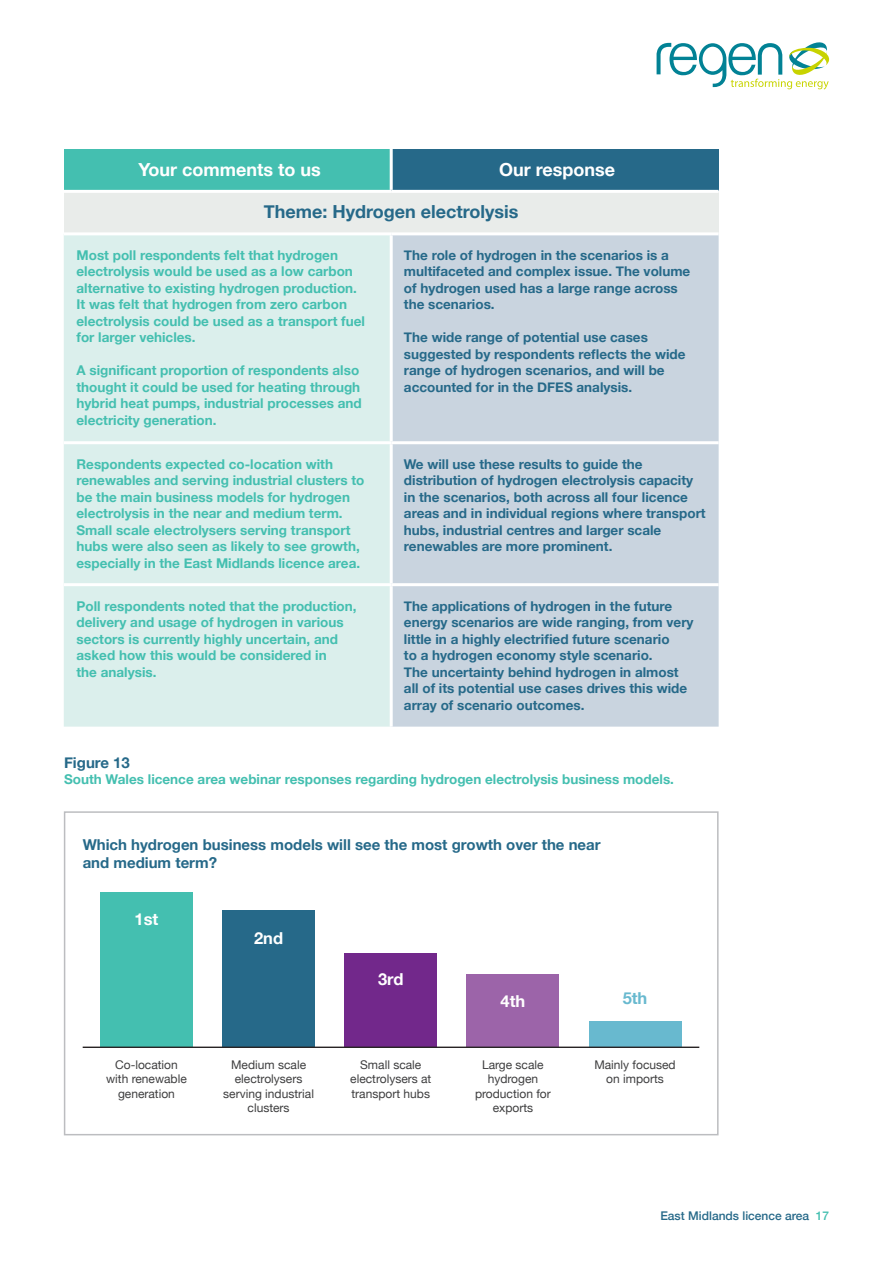
<style>
.page{position:relative;width:893px;height:1263px;background:#fff}
.page>*{position:absolute;margin:0;border:0;box-sizing:border-box;transform-origin:0 0}
.t1{font:700 18px "Helvetica Neue";color:#fff}
.t2{font:700 18px "Helvetica Neue";color:#266989}
.t3{font:700 16.5px "Helvetica Neue";color:#fff}
.t4{font:700 16.5px "Helvetica Neue";color:#68b9cf}
.t5{font:700 15px "Helvetica Neue";color:#266989}
.t6{font:700 13.5px/16.5px "Helvetica Neue";color:#44bfb0}
.t7{font:700 13.5px/16.5px "Helvetica Neue";color:#266989}
.t8{font:12px/14.4px "Helvetica Neue";color:#3e3e3f;text-align:center}
.t9{font:500 12px "Helvetica Neue";color:#266989}
.s1{color:#44bfb0}
</style>
<div class="page">
<svg style="left:657px;top:42px;width:172px;height:47px"></svg>
<div style="left:64px;top:149px;width:327px;height:42px;background:#44bfb0"></div>
<div style="left:391px;top:149px;width:328px;height:42px;background:#266989"></div>
<div style="left:64px;top:191px;width:655px;height:43px;background:#e9ecea"></div>
<div style="left:64px;top:235px;width:326px;height:492px;background:#dbefec"></div>
<div style="left:393px;top:235px;width:326px;height:492px;background:#c9d4df"></div>
<hr style="left:390px;top:149px;width:3px;height:41px;background:#fff">
<hr style="left:64px;top:232px;width:327px;height:3px;background:#fff">
<hr style="left:391px;top:232px;width:328px;height:3px;background:#fff">
<hr style="left:64px;top:441px;width:327px;height:3px;background:#fff">
<hr style="left:391px;top:441px;width:328px;height:3px;background:#fff">
<hr style="left:64px;top:583px;width:327px;height:3px;background:#fff">
<hr style="left:391px;top:583px;width:328px;height:3px;background:#fff">
<hr style="left:64px;top:190px;width:327px;height:3px;background:#fff">
<hr style="left:391px;top:190px;width:328px;height:3px;background:#fff">
<div style="left:64px;top:811px;width:655px;height:324px;border:2px solid #bcbdc0"></div>
<div style="left:466px;top:974px;width:93px;height:72px;background:#9c64a9"></div>
<div style="left:344px;top:953px;width:93px;height:93px;background:#72288b"></div>
<div style="left:222px;top:910px;width:93px;height:136px;background:#266989"></div>
<div style="left:100px;top:892px;width:93px;height:154px;background:#44bfb0"></div>
<div style="left:588px;top:1021px;width:93px;height:25px;background:#68b9cf"></div>
<hr style="left:83px;top:1046px;width:616px;height:2px;background:#231f20">
<p class="t1" style="left:138px;top:155px;width:184px">Your comments to us</p>
<p class="t1" style="left:499px;top:155px;width:118px">Our response</p>
<p class="t2" style="left:264px;top:198px;width:256px">Theme: Hydrogen electrolysis</p>
<p class="t6" style="left:77px;top:247px;width:282px">Most poll respondents felt that hydrogen electrolysis would be used as a low carbon alternative to existing hydrogen production.</p>
<p class="t6" style="left:77px;top:297px;width:290px">It was felt that hydrogen from zero carbon electrolysis could be used as a transport fuel for larger vehicles.</p>
<p class="t6" style="left:77px;top:363px;width:287px">A significant proportion of respondents also thought it could be used for heating through hybrid heat pumps, industrial processes and electricity generation.</p>
<p class="t7" style="left:404px;top:247px;width:266px">The role of hydrogen in the scenarios is a</p>
<p class="t7" style="left:404px;top:264px;width:288px">multifaceted and complex issue. The volume of hydrogen used has a large range across the scenarios.</p>
<p class="t7" style="left:404px;top:330px;width:283px">The wide range of potential use cases suggested by respondents reflects the wide range of hydrogen scenarios, and will be accounted for in the DFES analysis.</p>
<p class="t6" style="left:77px;top:456px;width:289px">Respondents expected co-location with renewables and serving industrial clusters to be the main business models for hydrogen electrolysis in the near and medium term.<br>Small scale electrolysers serving transport hubs were also seen as likely to see growth, especially in the East Midlands licence area.</p>
<p class="t7" style="left:404px;top:456px;width:303px">We will use these results to guide the distribution of hydrogen electrolysis capacity in the scenarios, both across all four licence areas and in individual regions where transport hubs, industrial centres and larger scale renewables are more prominent.</p>
<p class="t6" style="left:77px;top:598px;width:282px">Poll respondents noted that the production, delivery and usage of hydrogen in various sectors is currently highly uncertain, and asked how this would be considered in<br>the analysis.</p>
<p class="t7" style="left:404px;top:598px;width:291px">The applications of hydrogen in the future energy scenarios are wide ranging, from very little in a highly electrified future scenario<br>to a hydrogen economy style scenario.<br>The uncertainty behind hydrogen in almost all of its potential use cases drives this wide array of scenario outcomes.</p>
<p class="t5" style="left:64px;top:751px;width:67px">Figure 13</p>
<p class="t6" style="left:64px;top:772px;width:611px">South Wales licence area webinar responses regarding hydrogen electrolysis business models.</p>
<p class="t5" style="left:83px;top:833px;width:519px">Which hydrogen business models will see the most growth over the near</p>
<p class="t5" style="left:83px;top:851px;width:136px">and medium term?</p>
<p class="t3" style="left:135px;top:906px;width:25px">1st</p>
<p class="t3" style="left:254px;top:925px;width:30px">2nd</p>
<p class="t3" style="left:378px;top:966px;width:27px">3rd</p>
<p class="t3" style="left:501px;top:989px;width:26px">4th</p>
<p class="t4" style="left:623px;top:985px;width:26px">5th</p>
<p class="t8" style="left:106px;top:1058px;width:82px">Co-location with renewable generation</p>
<p class="t8" style="left:223px;top:1058px;width:92px">Medium scale electrolysers serving industrial clusters</p>
<p class="t8" style="left:350px;top:1058px;width:83px">Small scale electrolysers at transport hubs</p>
<p class="t8" style="left:475px;top:1058px;width:77px">Large scale hydrogen production for exports</p>
<p class="t8" style="left:594px;top:1058px;width:83px">Mainly focused on imports</p>
<p class="t9" style="left:660px;top:1206px;width:170px">East Midlands licence area <span class="s1">17</span></p>
</div>
